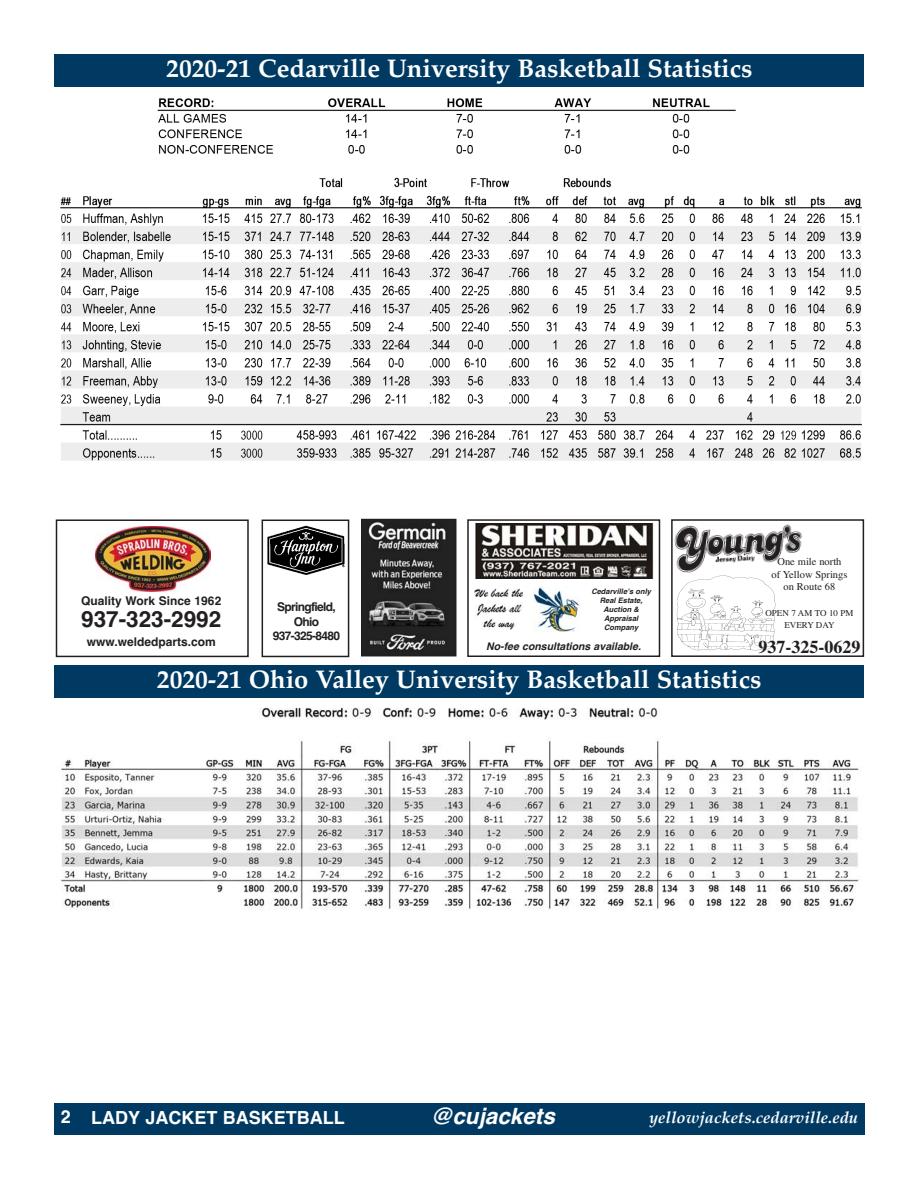
<style>
.page{position:relative;width:918px;height:1188px;background:#fff}
.page>*{position:absolute;margin:0;border:0;box-sizing:border-box;transform-origin:0 0}
.t1{font:700 25.5px "Palatino";color:#fff}
.t2{font:700 22.5px "Helvetica";color:#231f20}
.t3{font:italic 700 22.5px "Helvetica";color:#fff}
.t4{font:700 18px "Helvetica";color:#fff}
.t5{font:700 18px "Times";color:#231f20}
.t6{font:italic 700 16.5px "Palatino";color:#fff}
.t7{font:700 12px "Helvetica";color:#231f20}
.t8{font:700 12px/14.4px "Helvetica";letter-spacing:-.055em;color:#231f20;text-align:center}
.t9{font:10.5px "Times";color:#231f20}
.t10{font:italic 700 10.5px "Helvetica";color:#231f20}
.t11{font:9px "Times";color:#231f20}
.t12{font:italic 700 7.5px/9px "Helvetica";color:#231f20;text-align:center}
</style>
<div class="page">
<div style="left:55px;top:54px;width:809px;height:32px;background:#003a62"></div>
<div style="left:54px;top:665px;width:810px;height:33px;background:#003a62"></div>
<div style="left:54px;top:1103px;width:811px;height:32px;background:#003a62"></div>
<img style="left:61px;top:707px;width:798px;height:202px">
<img style="left:364px;top:522px;width:89px;height:131px">
<div style="left:361px;top:519px;width:95px;height:137px;border:2px solid #231f20"></div>
<div style="left:262px;top:520px;width:87px;height:137px;border:2px solid #231f20"></div>
<div style="left:264px;top:524px;width:82px;height:54px;background:#fff"></div>
<img style="left:267px;top:525px;width:78px;height:50px">
<img style="left:60px;top:98px;width:802px;height:363px">
<img style="left:95px;top:526px;width:116px;height:65px">
<div style="left:56px;top:519px;width:193px;height:138px;border:2px solid #231f20"></div>
<div style="left:467px;top:519px;width:193px;height:138px;border:2px solid #231f20"></div>
<img style="left:475px;top:524px;width:178px;height:55px">
<img style="left:534px;top:586px;width:45px;height:45px">
<img style="left:475px;top:588px;width:48px;height:42px">
<div style="left:671px;top:519px;width:193px;height:138px;border:2px solid #231f20"></div>
<img style="left:671px;top:520px;width:139px;height:57px">
<img style="left:677px;top:575px;width:98px;height:76px">
<p class="t1" style="left:166px;top:56px;width:588px">2020-21 Cedarville University Basketball Statistics</p>
<p class="t12" style="left:591px;top:587px;width:61px">Cedarville’s only<br>Real Estate,<br>Auction &amp;</p>
<p class="t12" style="left:604px;top:614px;width:36px">Appraisal</p>
<p class="t12" style="left:604px;top:623px;width:36px">Company</p>
<p class="t7" style="left:81px;top:596px;width:142px">Quality Work Since 1962</p>
<p class="t2" style="left:81px;top:611px;width:142px">937-323-2992</p>
<p class="t7" style="left:87px;top:637px;width:130px">www.weldedparts.com</p>
<p class="t10" style="left:486px;top:642px;width:156px">No-fee consultations available.</p>
<p class="t8" style="left:277px;top:601px;width:60px">Springfield,<br>Ohio</p>
<p class="t8" style="left:273px;top:630px;width:69px">937-325-8480</p>
<p class="t9" style="left:777px;top:558px;width:66px">One mile north</p>
<p class="t9" style="left:771px;top:570px;width:78px">of Yellow Springs</p>
<p class="t9" style="left:784px;top:583px;width:53px">on Route 68</p>
<p class="t11" style="left:765px;top:610px;width:90px">OPEN 7 AM TO 10 PM</p>
<p class="t11" style="left:784px;top:622px;width:52px">EVERY DAY</p>
<p class="t5" style="left:759px;top:640px;width:103px">937-325-0629</p>
<p class="t1" style="left:157px;top:667px;width:606px">2020-21 Ohio Valley University Basketball Statistics</p>
<p class="t4" style="left:61px;top:1110px;width:12px">2</p>
<p class="t4" style="left:91px;top:1111px;width:255px">LADY JACKET BASKETBALL</p>
<p class="t3" style="left:430px;top:1108px;width:126px">@cujackets</p>
<p class="t6" style="left:649px;top:1109px;width:210px">yellowjackets.cedarville.edu</p>
</div>
